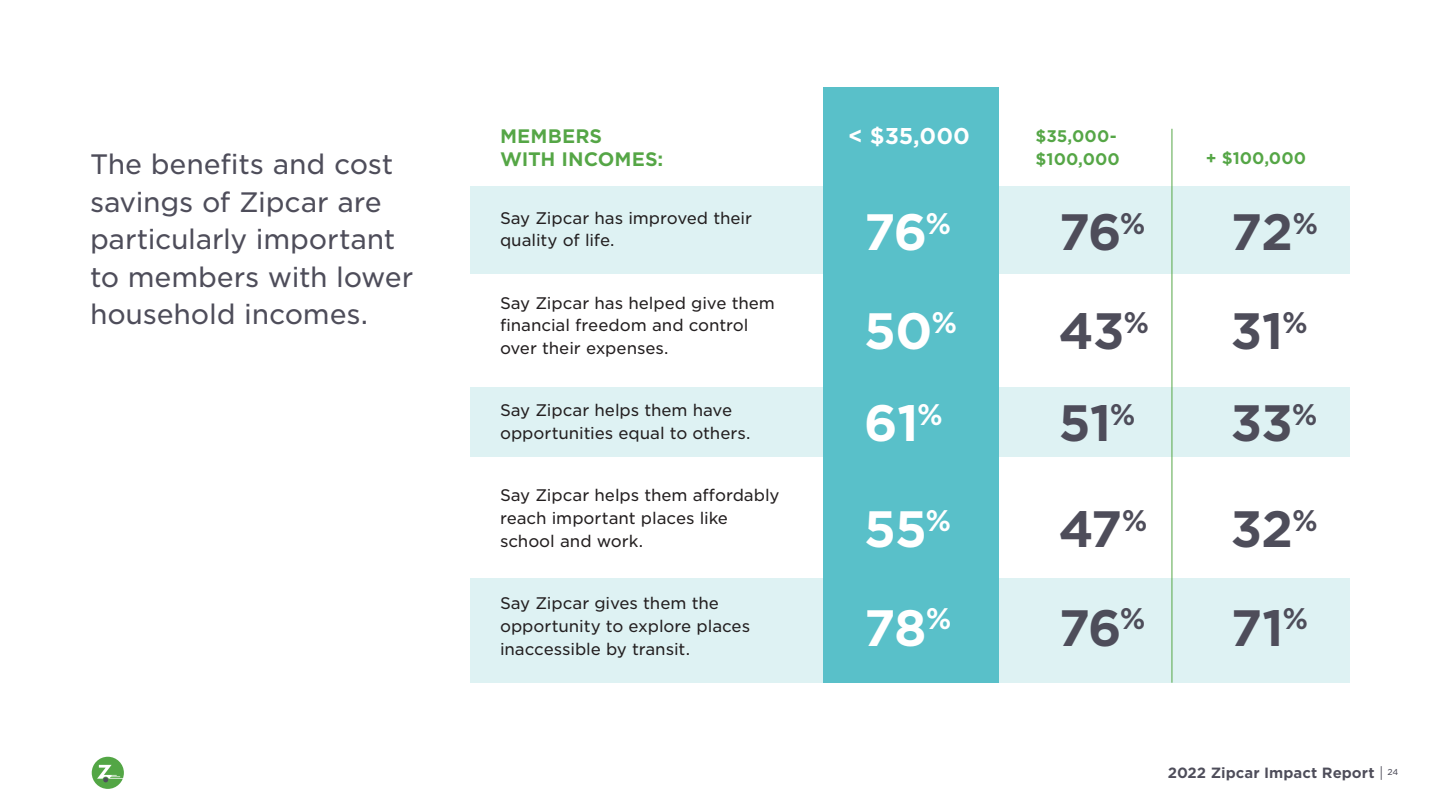
<style>
.page{position:relative;width:1440px;height:810px;background:#fff}
.page>*{position:absolute;margin:0;border:0;box-sizing:border-box;transform-origin:0 0}
.t1{font:700 49.12px "Gotham S Sm";letter-spacing:-.025em;color:#4e4d5a}
.t2{font:700 49.12px "Gotham S Sm";letter-spacing:-.03em;color:#fff}
.t3{font:27px/37.5px "Gotham S Sm";letter-spacing:-.01em;color:#4e4d5a}
.t4{font:700 21.98px "Gotham S Sm";color:#fff}
.t5{font:700 18.75px "Gotham S Sm";color:#55a646}
.t6{font:16.12px/22.7px "Gotham S Sm";letter-spacing:-.005em;color:#231f20}
.t7{font:700 16.12px "Gotham S Sm";letter-spacing:.005em;color:#55a646}
.t8{font:700 14.25px "Gotham S Sm";color:#4e4d5a}
.s1{font-weight:300}
</style>
<div class="page">
<svg style="left:90px;top:755px;width:36px;height:36px"></svg>
<div style="left:92px;top:757px;width:32px;height:32px;background:#53a645;border-radius:50%"></div>
<svg style="left:97px;top:765px;width:26px;height:17px"></svg>
<div style="left:471px;top:187px;width:879px;height:87px;background:#def2f3"></div>
<div style="left:471px;top:387px;width:879px;height:70px;background:#def2f3"></div>
<div style="left:471px;top:578px;width:879px;height:105px;background:#def2f3"></div>
<div style="left:823px;top:87px;width:175px;height:596px;background:#59c0c9"></div>
<hr style="left:1172px;top:129px;width:1px;height:554px;background:#55a646">
<p class="t3" style="left:90px;top:145px;width:325px">The benefits and cost savings of Zipcar are particularly important to members with lower household incomes.</p>
<p class="t5" style="left:500px;top:124px;width:104px">MEMBERS</p>
<p class="t5" style="left:500px;top:146px;width:165px">WITH INCOMES:</p>
<p class="t6" style="left:500px;top:206px;width:254px">Say Zipcar has improved their quality of life.</p>
<p class="t6" style="left:500px;top:291px;width:277px">Say Zipcar has helped give them financial freedom and control over their expenses.</p>
<p class="t6" style="left:500px;top:399px;width:252px">Say Zipcar helps them have opportunities equal to others.</p>
<p class="t6" style="left:500px;top:484px;width:281px">Say Zipcar helps them affordably reach important places like school and work.</p>
<p class="t6" style="left:500px;top:592px;width:252px">Say Zipcar gives them the opportunity to explore places inaccessible by transit.</p>
<p class="t4" style="left:848px;top:120px;width:123px">&lt; $35,000</p>
<p class="t7" style="left:1036px;top:125px;width:83px">$35,000-</p>
<p class="t7" style="left:1036px;top:148px;width:86px">$100,000</p>
<p class="t7" style="left:1206px;top:147px;width:102px">+ $100,000</p>
<p class="t2" style="left:864px;top:198px;width:89px">76<sup>%</sup></p>
<p class="t1" style="left:1058px;top:198px;width:89px">76<sup>%</sup></p>
<p class="t1" style="left:1230px;top:198px;width:89px">72<sup>%</sup></p>
<p class="t2" style="left:864px;top:297px;width:95px">50<sup>%</sup></p>
<p class="t1" style="left:1058px;top:297px;width:92px">43<sup>%</sup></p>
<p class="t1" style="left:1230px;top:297px;width:79px">31<sup>%</sup></p>
<p class="t2" style="left:864px;top:389px;width:81px">61<sup>%</sup></p>
<p class="t1" style="left:1058px;top:389px;width:79px">51<sup>%</sup></p>
<p class="t1" style="left:1230px;top:389px;width:89px">33<sup>%</sup></p>
<p class="t2" style="left:864px;top:495px;width:89px">55<sup>%</sup></p>
<p class="t1" style="left:1058px;top:495px;width:91px">47<sup>%</sup></p>
<p class="t1" style="left:1230px;top:495px;width:89px">32<sup>%</sup></p>
<p class="t2" style="left:864px;top:594px;width:89px">78<sup>%</sup></p>
<p class="t1" style="left:1058px;top:594px;width:89px">76<sup>%</sup></p>
<p class="t1" style="left:1230px;top:594px;width:79px">71<sup>%</sup></p>
<p class="t8" style="left:1168px;top:763px;width:232px">2022 Zipcar Impact Report <span class="s1">|</span> <sup>24</sup></p>
</div>
